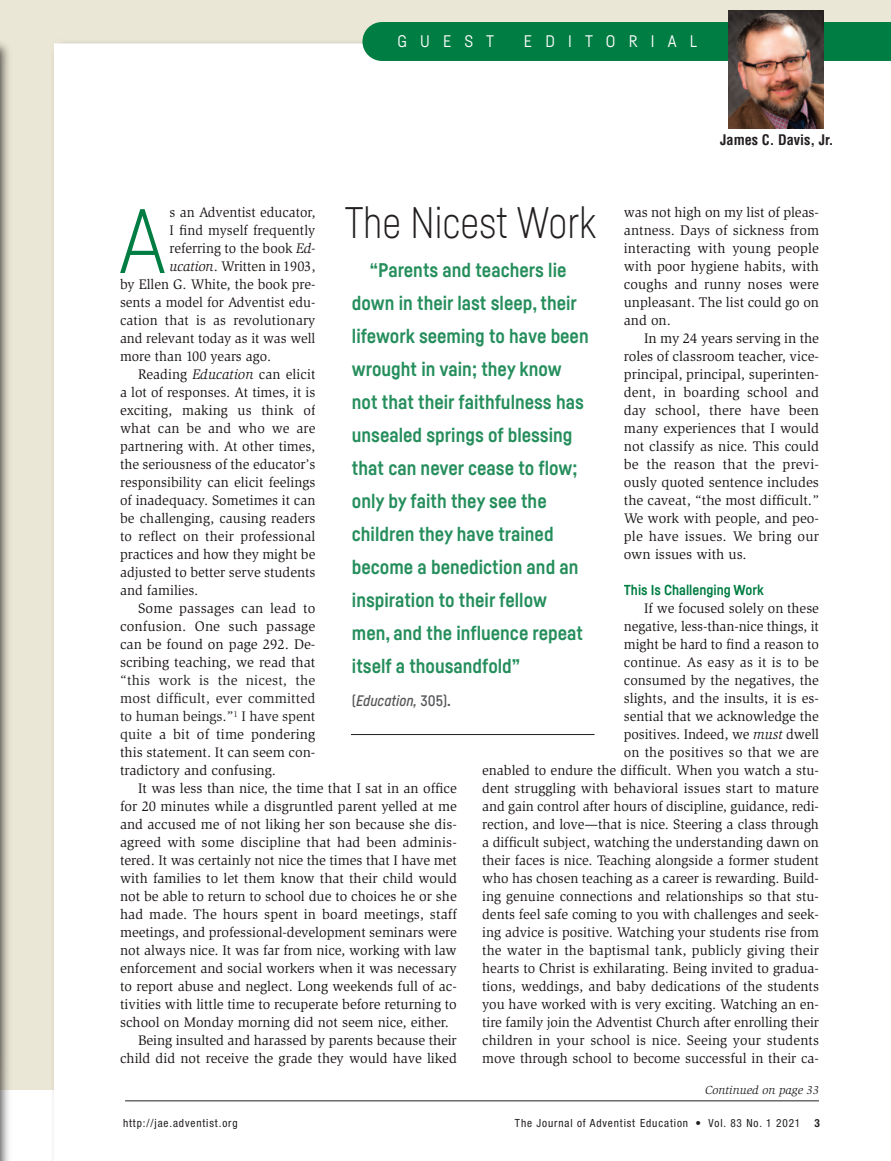
<style>
.page{position:relative;width:891px;height:1161px;background:#fff}
.page>*{position:absolute;margin:0;border:0;box-sizing:border-box;transform-origin:0 0}
.t1{font:300 90px "Fabrikat";color:#007d43}
.t2{font:300 43.5px "Fabrikat";color:#231f20;scale:.92 1}
.t3{font:700 19.5px/33px "Fabrikat";color:#258e5c}
.t4{font:16.5px "Fabrikat";letter-spacing:.8em;color:#fff}
.t5{font:italic 500 15px "Fabrikat";color:#57585a}
.t6{font:14.25px/18px "Slimbach Std";color:#1a1514;text-align:justify}
.t7{font:700 14.25px "Fabrikat";color:#007d43}
.t8{font:700 condensed 14.25px "Helvetica";color:#231f20}
.t9{font:italic 12px "Slimbach Std";color:#231f20}
.t10{font:condensed 11.25px "Helvetica Neue";letter-spacing:.08em;color:#231f20}
.t11{font:700 condensed 11.25px "Helvetica Neue";color:#231f20}
.s1{font-style:italic}
.s2{color:#231f20}
.s3{font-style:normal}
.s4{font-weight:700;font-style:normal}
</style>
<div class="page">
<div style="left:0;top:0;width:891px;height:1089px;background:#ebe7d6"></div>
<img style="left:0;top:42px;width:15px;height:1119px">
<div style="left:54px;top:43px;width:837px;height:1058px;background:#fff"></div>
<div style="left:362px;top:22px;width:529px;height:39px;background:#007d43"></div>
<hr style="left:125px;top:1101px;width:694px;height:1px;background:#231f20">
<img style="left:728px;top:10px;width:96px;height:118px">
<div style="left:108px;top:1083px;width:363px;height:17px;background:#fff"></div>
<div style="left:315px;top:188px;width:309px;height:560px;background:#fff"></div>
<hr style="left:351px;top:734px;width:244px;height:1px;background:#231f20">
<p class="t4" style="left:397px;top:35px;width:98px">GUEST</p>
<p class="t4" style="left:524px;top:35px;width:175px">EDITORIAL</p>
<p class="t8" style="left:720px;top:135px;width:115px">James C. Davis, Jr.</p>
<p class="t2" style="left:345px;top:197px;width:275px">The Nicest Work</p>
<p class="t6" style="left:624px;top:205px;width:197px">was not high on my list of pleas&shy;antness. Days of sickness from interacting with young people with poor hygiene habits, with coughs and runny noses were unpleasant. The list could go on and on.</p>
<p class="t6" style="left:624px;top:331px;width:197px;text-indent:20px">In my 24 years serving in the roles of classroom teacher, vice&shy;principal, principal, superinten&shy;dent, in boarding school and day school, there have been many experiences that I would not classify as nice. This could be the reason that the previ&shy;ously quoted sentence includes the caveat, “the most difficult.” We work with people, and peo&shy;ple have issues. We bring our own issues with us.</p>
<p class="t7" style="left:624px;top:585px;width:142px">This Is Challenging Work</p>
<p class="t6" style="left:482px;top:601px;width:338px;text-align:right">If we focused solely on these<br>negative, less-than-nice things, it<br>might be hard to find a reason to<br>continue. As easy as it is to be<br>consumed by the negatives, the<br>slights, and the insults, it is es-<br>sential that we acknowledge the<br>positives. Indeed, we <span class="s1">must</span> dwell<br>on the positives so that we are<br>enabled to endure the difficult. When you watch a stu&shy;dent struggling with behavioral issues start to mature and gain control after hours of discipline, guidance, redi&shy;rection, and love—that is nice. Steering a class through a difficult subject, watching the understanding dawn on their faces is nice. Teaching alongside a former student who has chosen teaching as a career is rewarding. Build&shy;ing genuine connections and relationships so that stu&shy;dents feel safe coming to you with challenges and seek&shy;ing advice is positive. Watching your students rise from the water in the baptismal tank, publicly giving their hearts to Christ is exhilarating. <span class="s2">B</span>eing invited to gradua&shy;tions, weddings, and baby dedications of the students you have worked with is very exciting. Watching an en&shy;tire family join the Adventist Church after enrolling their children in your school is nice. Seeing your students move through school to become successful in their ca-</p>
<p class="t6" style="left:170px;top:205px;width:147px">s an Adventist educator,</p>
<p class="t6" style="left:170px;top:223px;width:147px">I find myself frequently</p>
<p class="t6" style="left:170px;top:241px;width:147px">referring to the book <span class="s1">Ed-</span></p>
<p class="t6" style="left:170px;top:259px;width:147px"><span class="s1">ucation</span>. Written in 1903,</p>
<p class="t6" style="left:120px;top:277px;width:197px">by Ellen G. White, the book pre -</p>
<p class="t6" style="left:120px;top:295px;width:197px">sents a model for Adventist edu-</p>
<p class="t6" style="left:120px;top:313px;width:197px">cation that is as revolutionary</p>
<p class="t6" style="left:120px;top:331px;width:197px">and relevant today as it was well</p>
<p class="t6" style="left:120px;top:349px;width:153px">more than 100 years ago.</p>
<p class="t6" style="left:120px;top:367px;width:197px;text-indent:18px">Reading <span class="s1">Education</span> can elicit a lot of responses. At times, it is exciting, making us think of what can be and who we are partnering with. At other times, the seriousness of the educator’s responsibility can elicit feelings of inadequacy. Sometimes it can be challenging, causing readers to reflect on their professional practices and how they might be adjusted to better serve students and families.</p>
<p class="t6" style="left:120px;top:601px;width:197px;text-indent:18px">Some passages can lead to confusion. One such passage can be found on page 292. De&shy;scribing teaching, we read that <span class="s2">“this work is the nicest, the most difficult, ever committed to human beings.”</span><sup>1</sup> <span class="s2">I have spent quite</span> a bit of time pondering this statement. It can seem con&shy;tradictory and confusing.</p>
<p class="t6" style="left:120px;top:781px;width:338px;text-indent:18px">It was less than nice, the time that I sat in an office for 20 minutes while a disgruntled parent yelled at me and accused me of not liking her son because she dis&shy;agreed with some discipline that had been adminis&shy;tered. <span class="s2">I</span>t was certainly not nice the times that I have met with families to let them know that their child would not be able to return to school due to choices he or she had made. The hours spent in board meetings, staff meetings, and professional-development seminars were not always nice. It was far from nice, working with law enforcement and social workers when it was necessary to report abuse and neglect. Long weekends full of ac&shy;tivities with little time to recuperate before returning to school on Monday morning did not seem nice, either.</p>
<p class="t6" style="left:120px;top:1033px;width:338px;text-align:right">Being insulted and harassed by parents because their child did not receive the grade they would have liked</p>
<p class="t1" style="left:119px;top:189px;width:49px">A</p>
<p class="t3" style="left:352px;top:255px;width:238px;text-indent:18px">“Parents and teachers lie down in their last sleep, their lifework seeming to have been wrought in vain; they know not that their faithfulness has unsealed springs of blessing that can never cease to flow; only by faith they see the children they have trained become a benediction and an inspiration to their fellow men, and the influence repeat itself a thousandfold”</p>
<p class="t5" style="left:352px;top:692px;width:101px"><span class="s3">(</span>Education, <span class="s3">305)</span><span class="s4">.</span></p>
<p class="t9" style="left:705px;top:1085px;width:115px">Continued on page 33</p>
<p class="t10" style="left:123px;top:1119px;width:116px">http://jae.adventist.org</p>
<p class="t10" style="left:515px;top:1119px;width:287px">The Journal of Adventist Education • Vol. 83 No. 1 2021</p>
<p class="t10" style="left:510px;top:1119px;width:287px">The Journal of Adventist Education • Vol. 83 No. 1 2021</p>
<p class="t11" style="left:815px;top:1119px;width:7px">3</p>
</div>
